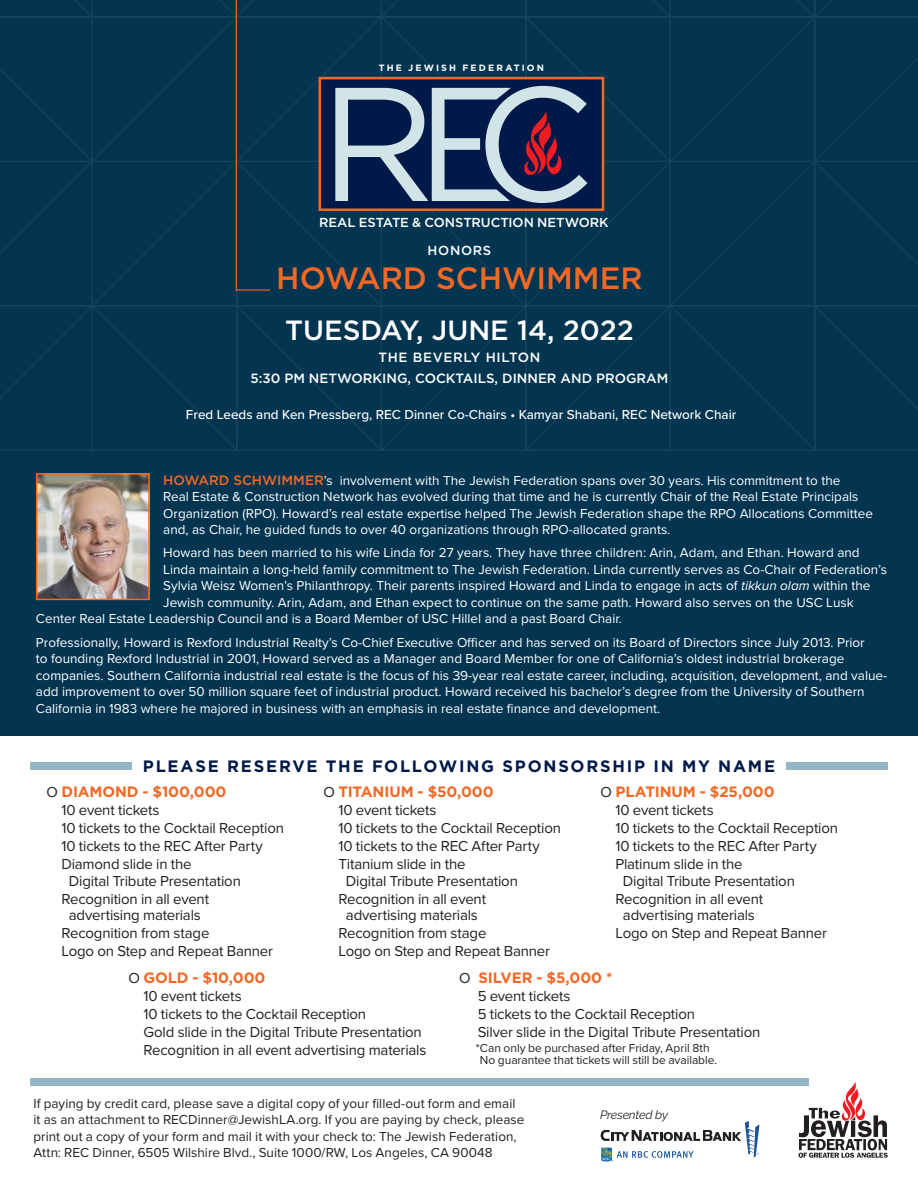
<style>
.page{position:relative;width:918px;height:1188px;background:#fff}
.page>*{position:absolute;margin:0;border:0;box-sizing:border-box;transform-origin:0 0}
.t1{font:500 30.75px "Gotham";color:#f36824}
.t2{font:500 27.75px "Gotham";color:#fff}
.t3{font:700 16.5px "Gotham";letter-spacing:.11em;color:#001948}
.t4{font:15px/18px "Proxima Nova";letter-spacing:-.015em;color:#231f20}
.t5{font:700 15px "Gotham";letter-spacing:-.005em;color:#f36824}
.t6{font:13.5px/16.5px "Proxima Nova";color:#fff}
.t7{font:13.5px/16.5px "Proxima Nova";color:#231f20}
.t8{font:500 13.5px "Proxima Nova";color:#fff}
.t9{font:500 13.35px/21px "Gotham";color:#fff;text-align:center}
.t10{font:500 13.05px "Gotham";letter-spacing:-.005em;color:#fff}
.t11{font:12px/12px "Proxima Nova";letter-spacing:-.005em;color:#231f20}
.t12{font:italic 12px "Raleway";letter-spacing:-.01em;color:#231f20}
.t13{font:700 9.15px "Gotham";letter-spacing:.23em;color:#fff}
.s1{font-family:"Gotham";font-weight:500;color:#f36824}
.s2{font-style:italic}
.s3{font-family:"Proxima Nova";font-weight:400;color:#231f20}
</style>
<div class="page">
<div style="left:0;top:0;width:918px;height:735px;background:#033551"></div>
<svg style="left:0;top:0;width:918px;height:451px"></svg>
<div style="left:30px;top:763px;width:858px;height:7px;background:#94b5c6"></div>
<div style="left:132px;top:757px;width:654px;height:17px;background:#fff"></div>
<svg style="left:799px;top:1082px;width:89px;height:76px"></svg>
<svg style="left:601px;top:1121px;width:158px;height:41px"></svg>
<div style="left:30px;top:1079px;width:779px;height:7px;background:#94b5c6"></div>
<div style="left:319px;top:77px;width:285px;height:134px;background:#001948;border:3px solid #f36824"></div>
<svg style="left:335px;top:86px;width:252px;height:117px"></svg>
<img style="left:39px;top:476px;width:108px;height:121px">
<div style="left:36px;top:473px;width:114px;height:127px;border:2px solid #f36824"></div>
<hr style="left:236px;top:0;width:1px;height:291px;background:#f36824">
<hr style="left:236px;top:290px;width:34px;height:1px;background:#f36824">
<p class="t13" style="left:379px;top:63px;width:167px">THE JEWISH FEDERATION</p>
<p class="t10" style="left:319px;top:214px;width:291px">REAL ESTATE &amp; CONSTRUCTION NETWORK</p>
<p class="t10" style="left:428px;top:241px;width:65px">HONORS</p>
<h1 class="t1" style="left:276px;top:258px;width:368px">HOWARD SCHWIMMER</h1>
<h2 class="t2" style="left:285px;top:312px;width:350px">TUESDAY, JUNE 14, 2022</h2>
<p class="t9" style="left:250px;top:347px;width:420px">THE BEVERLY HILTON<br>5:30 PM NETWORKING, COCKTAILS, DINNER AND PROGRAM</p>
<p class="t8" style="left:186px;top:405px;width:552px">Fred Leeds and Ken Pressberg, REC Dinner Co-Chairs • Kamyar Shabani, REC Network Chair</p>
<p class="t6" style="left:163px;top:472px;width:711px"><span class="s1">HOWARD SCHWIMMER</span>’s involvement with The Jewish Federation spans over 30 years. His commitment to the<br>Real Estate &amp; Construction Network has evolved during that time and he is currently Chair of the Real Estate Principals Organization (RPO). Howard’s real estate expertise helped The Jewish Federation shape the RPO Allocations Committee and, as Chair, he guided funds to over 40 organizations through RPO-allocated grants.</p>
<p class="t6" style="left:163px;top:545px;width:698px">Howard has been married to his wife Linda for 27 years. They have three children: Arin, Adam, and Ethan. Howard and</p>
<p class="t6" style="left:163px;top:561px;width:725px">Linda maintain a long-held family commitment to The Jewish Federation. Linda currently serves as Co-Chair of Federation’s</p>
<p class="t6" style="left:163px;top:578px;width:709px">Sylvia Weisz Women’s Philanthropy. Their parents inspired Howard and Linda to engage in acts of <span class="s2">tikkun olam</span> within the</p>
<p class="t6" style="left:163px;top:594px;width:692px">Jewish community. Arin, Adam, and Ethan expect to continue on the same path. Howard also serves on the USC Lusk</p>
<p class="t6" style="left:36px;top:611px;width:587px">Center Real Estate Leadership Council and is a Board Member of USC Hillel and a past Board Chair.</p>
<p class="t6" style="left:36px;top:634px;width:853px">Professionally, Howard is Rexford Industrial Realty’s Co-Chief Executive Officer and has served on its Board of Directors since July 2013. Prior<br>to founding Rexford Industrial in 2001, Howard served as a Manager and Board Member for one of California’s oldest industrial brokerage companies. Southern California industrial real estate is the focus of his 39-year real estate career, including, acquisition, development, and value&shy;add improvement to over 50 million square feet of industrial product. Howard received his bachelor’s degree from the University of Southern California in 1983 where he majored in business with an emphasis in real estate finance and development.</p>
<p class="t3" style="left:143px;top:757px;width:634px">PLEASE RESERVE THE FOLLOWING SPONSORSHIP IN MY NAME</p>
<p class="t5" style="left:46px;top:783px;width:182px"><span class="s3">O</span> DIAMOND - $100,000</p>
<p class="t4" style="left:61px;top:802px;width:224px">10 event tickets<br>10 tickets to the Cocktail Reception<br>10 tickets to the REC After Party<br>Diamond slide in the</p>
<p class="t4" style="left:61px;top:872px;width:181px;text-indent:8px">Digital Tribute Presentation<br>Recognition in all event</p>
<p class="t4" style="left:61px;top:907px;width:213px;text-indent:8px">advertising materials<br>Recognition from stage<br>Logo on Step and Repeat Banner</p>
<p class="t5" style="left:323px;top:783px;width:172px"><span class="s3">O</span> TITANIUM - $50,000</p>
<p class="t4" style="left:338px;top:802px;width:224px">10 event tickets<br>10 tickets to the Cocktail Reception<br>10 tickets to the REC After Party<br>Titanium slide in the</p>
<p class="t4" style="left:338px;top:872px;width:181px;text-indent:7px">Digital Tribute Presentation<br>Recognition in all event</p>
<p class="t4" style="left:338px;top:907px;width:213px;text-indent:8px">advertising materials<br>Recognition from stage<br>Logo on Step and Repeat Banner</p>
<p class="t5" style="left:600px;top:783px;width:176px"><span class="s3">O</span> PLATINUM - $25,000</p>
<p class="t4" style="left:615px;top:802px;width:224px">10 event tickets<br>10 tickets to the Cocktail Reception<br>10 tickets to the REC After Party<br>Platinum slide in the</p>
<p class="t4" style="left:615px;top:872px;width:181px;text-indent:8px">Digital Tribute Presentation<br>Recognition in all event</p>
<p class="t4" style="left:615px;top:907px;width:213px;text-indent:8px">advertising materials<br>Logo on Step and Repeat Banner</p>
<p class="t5" style="left:129px;top:969px;width:139px"><span class="s3">O</span> GOLD - $10,000</p>
<p class="t4" style="left:144px;top:987px;width:284px">10 event tickets<br>10 tickets to the Cocktail Reception<br>Gold slide in the Digital Tribute Presentation Recognition in all event advertising materials</p>
<p class="t5" style="left:459px;top:969px;width:155px"><span class="s3">O</span> SILVER - $5,000 *</p>
<p class="t4" style="left:478px;top:987px;width:284px">5 event tickets<br>5 tickets to the Cocktail Reception<br>Silver slide in the Digital Tribute Presentation</p>
<p class="t11" style="left:480px;top:1042px;width:239px;text-indent:-4px">*Can only be purchased after Friday, April 8th<br>No guarantee that tickets will still be available.</p>
<p class="t7" style="left:33px;top:1095px;width:492px">If paying by credit card, please save a digital copy of your filled-out form and email it as an attachment to RECDinner@JewishLA.org. If you are paying by check, please print out a copy of your form and mail it with your check to: The Jewish Federation, Attn: REC Dinner, 6505 Wilshire Blvd., Suite 1000/RW, Los Angeles, CA 90048</p>
<p class="t12" style="left:600px;top:1108px;width:69px">Presented by</p>
</div>
